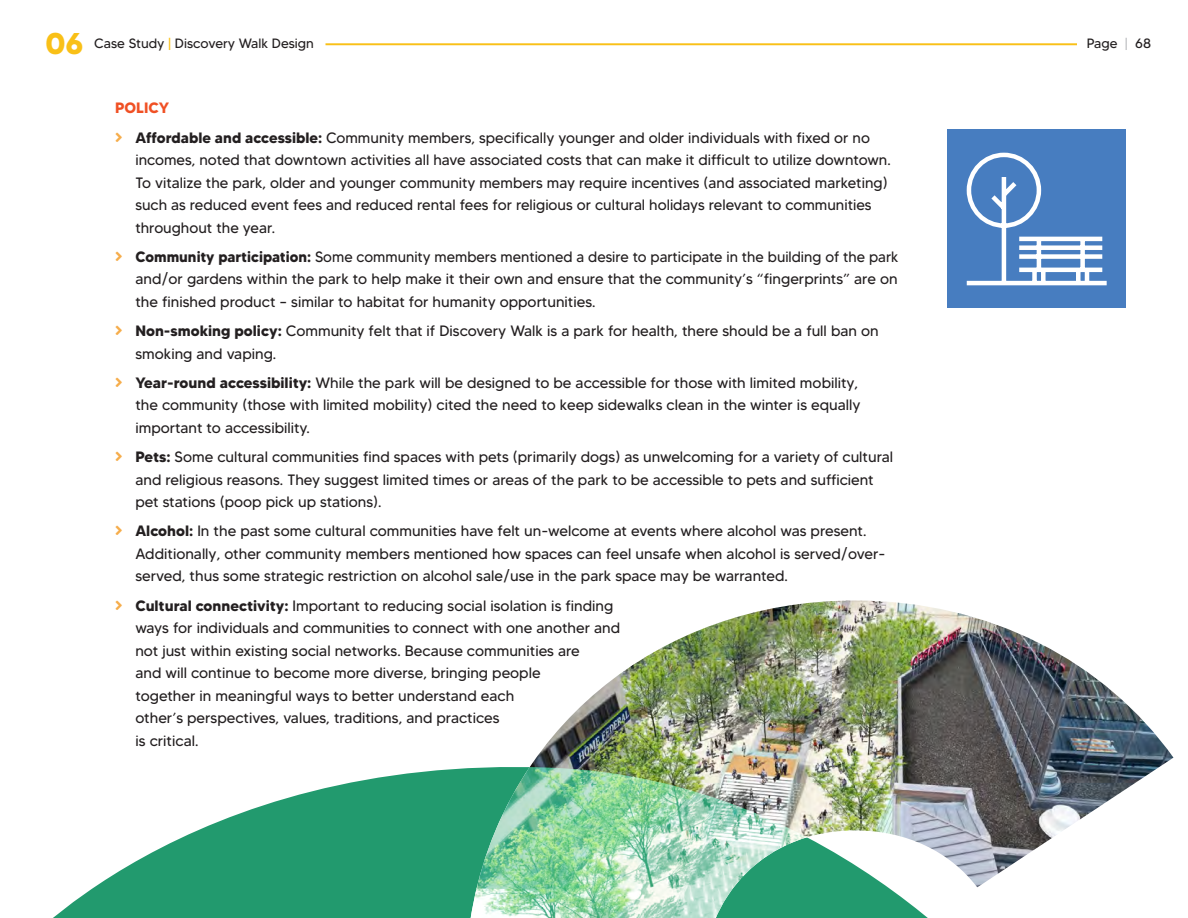
<style>
.page{position:relative;width:1188px;height:918px;background:#fff}
.page>*{position:absolute;margin:0;border:0;box-sizing:border-box;transform-origin:0 0}
.t1{font:700 30px "MADETOMMY";color:#f9c017}
.t2{font:15px/22.5px "MADETOMMY";color:#231f20}
.t3{font:700 15px "MADETOMMY";color:#f05024}
.t4{font:13.5px "MADETOMMY";color:#231f20}
.s1{color:#f9c017}
.s2{color:#bcbdc0}
.s3{font-weight:700}
</style>
<div class="page">
<img style="left:539px;top:600px;width:634px;height:231px">
<img style="left:53px;top:754px;width:1008px;height:164px">
<div style="left:948px;top:130px;width:178px;height:178px;background:#477dc0"></div>
<svg style="left:966px;top:152px;width:141px;height:134px"></svg>
<hr style="left:326px;top:43px;width:751px;height:2px;background:#f9c017">
<p class="t1" style="left:45px;top:25px;width:40px">06</p>
<p class="t4" style="left:94px;top:35px;width:221px">Case Study <span class="s1">|</span> Discovery Walk Design</p>
<p class="t4" style="left:1087px;top:35px;width:66px">Page <span class="s2">|</span> 68</p>
<p class="t3" style="left:115px;top:99px;width:56px">POLICY</p>
<p class="t2" style="left:135px;top:126px;width:757px"><span class="s3">Affordable and accessible:</span> Community members, specifically younger and older individuals with fixed or no incomes, noted that downtown activities all have associated costs that can make it difficult to utilize downtown.<br>To vitalize the park, older and younger community members may require incentives (and associated marketing) such as reduced event fees and reduced rental fees for religious or cultural holidays relevant to communities throughout the year.</p>
<p class="t2" style="left:135px;top:245px;width:765px"><span class="s3">Community participation:</span> Some community members mentioned a desire to participate in the building of the park</p>
<p class="t2" style="left:135px;top:268px;width:764px">and/or gardens within the park to help make it their own and ensure that the community’s “fingerprints” are on the finished product – similar to habitat for humanity opportunities.</p>
<p class="t2" style="left:135px;top:320px;width:745px"><span class="s3">Non-smoking policy:</span> Community felt that if Discovery Walk is a park for health, there should be a full ban on smoking and vaping.</p>
<p class="t2" style="left:135px;top:371px;width:727px"><span class="s3">Year-round accessibility:</span> While the park will be designed to be accessible for those with limited mobility, the community (those with limited mobility) cited the need to keep sidewalks clean in the winter is equally important to accessibility.</p>
<p class="t2" style="left:135px;top:446px;width:759px"><span class="s3">Pets:</span> Some cultural communities find spaces with pets (primarily dogs) as unwelcoming for a variety of cultural and religious reasons. They suggest limited times or areas of the park to be accessible to pets and sufficient pet stations (poop pick up stations).</p>
<p class="t2" style="left:135px;top:520px;width:752px"><span class="s3">Alcohol:</span> In the past some cultural communities have felt un-welcome at events where alcohol was present.<br>Additionally, other community members mentioned how spaces can feel unsafe when alcohol is served/over&shy;served, thus some strategic restriction on alcohol sale/use in the park space may be warranted.</p>
<p class="t2" style="left:135px;top:594px;width:486px"><span class="s3">Cultural connectivity:</span> Important to reducing social isolation is finding ways for individuals and communities to connect with one another and not just within existing social networks. Because communities are<br>and will continue to become more diverse, bringing people<br>together in meaningful ways to better understand each</p>
<p class="t2" style="left:135px;top:707px;width:366px">other’s perspectives, values, traditions, and practices is critical.</p>
</div>
